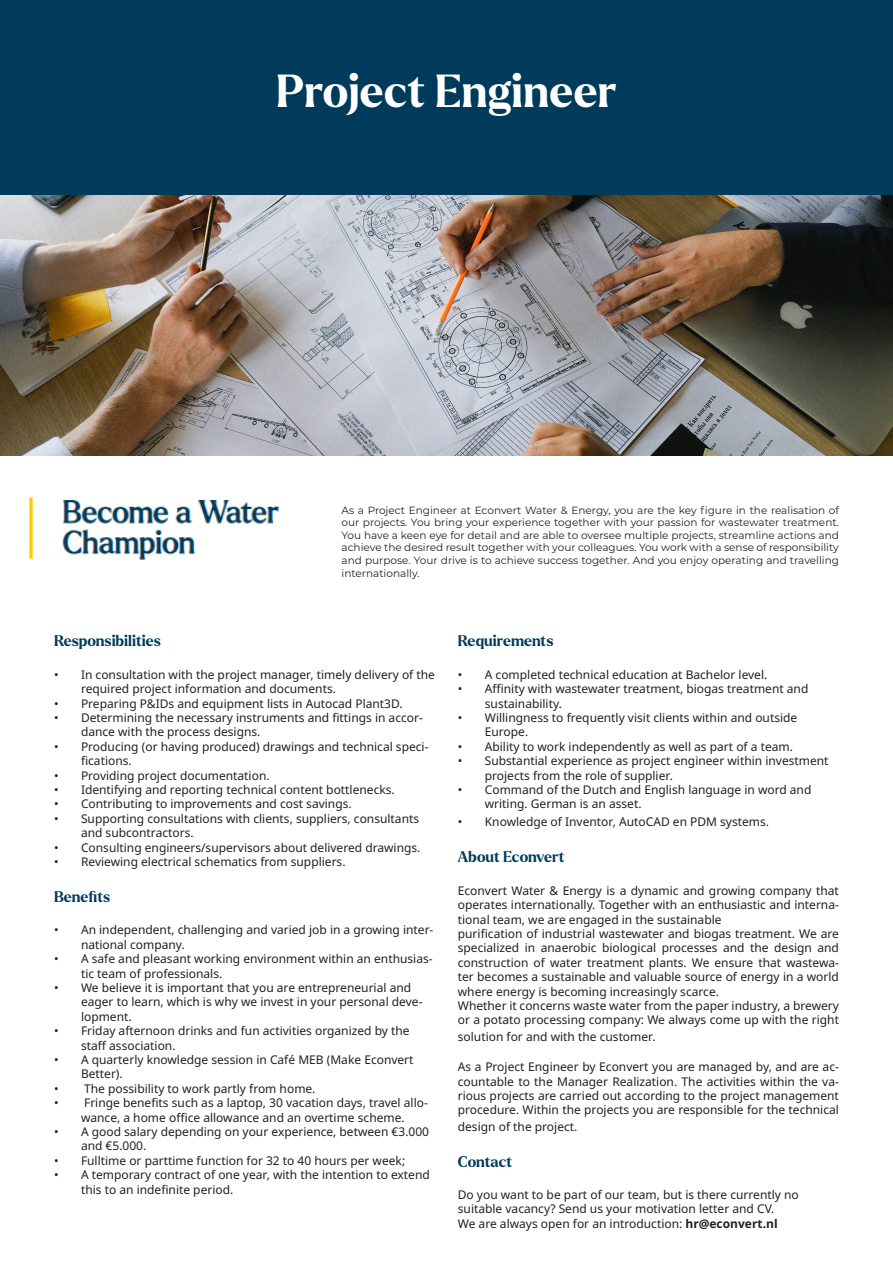
<style>
.page{position:relative;width:893px;height:1263px;background:#fff}
.page>*{position:absolute;margin:0;border:0;box-sizing:border-box;transform-origin:0 0}
.t1{font:700 45px "Larken";color:#fff}
.t2{font:700 15px "Larken";color:#003b5c}
.t3{font:12px/14.4px "Noto Sans";color:#231f20}
.t4{font:10.5px/12.6px "Montserrat";color:#231f20;text-align:justify}
.s1{font-weight:700}
</style>
<div class="page">
<div style="left:0;top:0;width:893px;height:196px;background:#003b5c"></div>
<img style="left:0;top:196px;width:893px;height:259px">
<img style="left:29px;top:497px;width:251px;height:63px">
<p class="t1" style="left:276px;top:62px;width:342px">Project Engineer</p>
<p class="t4" style="left:342px;top:503px;width:499px">As a Project Engineer at Econvert Water &amp; Energy, you are the key figure in the realisation of our projects. You bring your experience together with your passion for wastewater treatment.<br>You have a keen eye for detail and are able to oversee multiple projects, streamline actions and achieve the desired result together with your colleagues. You work with a sense of responsibility and purpose. Your drive is to achieve success together. And you enjoy operating and travelling internationally.</p>
<p class="t2" style="left:54px;top:631px;width:108px">Responsibilities</p>
<p class="t3" style="left:81px;top:667px;width:356px;text-indent:-27px">• In consultation with the project manager, timely delivery of the required project information and documents.</p>
<p class="t3" style="left:54px;top:696px;width:350px">• Preparing P&amp;IDs and equipment lists in Autocad Plant3D.</p>
<p class="t3" style="left:81px;top:711px;width:343px;text-indent:-27px">• Determining the necessary instruments and fittings in accor&shy;dance with the process designs.</p>
<p class="t3" style="left:81px;top:739px;width:349px;text-indent:-27px">• Producing (or having produced) drawings and technical speci&shy;fications.</p>
<p class="t3" style="left:54px;top:768px;width:217px">• Providing project documentation.</p>
<p class="t3" style="left:54px;top:783px;width:342px">• Identifying and reporting technical content bottlenecks.</p>
<p class="t3" style="left:54px;top:797px;width:299px">• Contributing to improvements and cost savings.</p>
<p class="t3" style="left:81px;top:811px;width:340px;text-indent:-27px">• Supporting consultations with clients, suppliers, consultants and subcontractors.</p>
<p class="t3" style="left:54px;top:840px;width:368px">• Consulting engineers/supervisors about delivered drawings.</p>
<p class="t3" style="left:54px;top:855px;width:293px">• Reviewing electrical schematics from suppliers.</p>
<p class="t2" style="left:54px;top:887px;width:58px">Benefits</p>
<p class="t3" style="left:81px;top:923px;width:354px;text-indent:-27px">• An independent, challenging and varied job in a growing inter&shy;national company.</p>
<p class="t3" style="left:81px;top:952px;width:353px;text-indent:-27px">• A safe and pleasant working environment within an enthusias&shy;tic team of professionals.</p>
<p class="t3" style="left:81px;top:981px;width:343px;text-indent:-27px">• We believe it is important that you are entrepreneurial and eager to learn, which is why we invest in your personal deve&shy;lopment.</p>
<p class="t3" style="left:81px;top:1024px;width:330px;text-indent:-27px">• Friday afternoon drinks and fun activities organized by the staff association.</p>
<p class="t3" style="left:81px;top:1053px;width:334px;text-indent:-27px">• A quarterly knowledge session in Café MEB (Make Econvert<br>Better).</p>
<p class="t3" style="left:54px;top:1081px;width:263px">• The possibility to work partly from home.</p>
<p class="t3" style="left:54px;top:1096px;width:375px;text-align:center">• Fringe benefits such as a laptop, 30 vacation days, travel allo&shy;wance, a home office allowance and an overtime scheme.</p>
<p class="t3" style="left:81px;top:1125px;width:350px;text-indent:-27px">• A good salary depending on your experience, between €3.000 and €5.000.</p>
<p class="t3" style="left:54px;top:1153px;width:353px">• Fulltime or parttime function for 32 to 40 hours per week;</p>
<p class="t3" style="left:81px;top:1168px;width:350px;text-indent:-27px">• A temporary contract of one year, with the intention to extend this to an indefinite period.</p>
<p class="t2" style="left:458px;top:631px;width:97px">Requirements</p>
<p class="t3" style="left:458px;top:667px;width:311px">• A completed technical education at Bachelor level.</p>
<p class="t3" style="left:485px;top:682px;width:325px;text-indent:-27px">• Affinity with wastewater treatment, biogas treatment and sustainability.</p>
<p class="t3" style="left:485px;top:711px;width:314px;text-indent:-27px">• Willingness to frequently visit clients within and outside<br>Europe.</p>
<p class="t3" style="left:458px;top:739px;width:337px">• Ability to work independently as well as part of a team.</p>
<p class="t3" style="left:485px;top:754px;width:345px;text-indent:-27px">• Substantial experience as project engineer within investment projects from the role of supplier.</p>
<p class="t3" style="left:485px;top:783px;width:328px;text-indent:-27px">• Command of the Dutch and English language in word and writing. German is an asset.</p>
<p class="t3" style="left:458px;top:815px;width:313px">• Knowledge of Inventor, AutoCAD en PDM systems.</p>
<p class="t2" style="left:458px;top:847px;width:108px">About Econvert</p>
<p class="t3" style="left:458px;top:883px;width:383px;text-align:justify">Econvert Water &amp; Energy is a dynamic and growing company that operates internationally. Together with an enthusiastic and interna&shy;tional team, we are engaged in the sustainable</p>
<p class="t3" style="left:458px;top:927px;width:383px;text-align:justify">purification of industrial wastewater and biogas treatment. We are specialized in anaerobic biological processes and the design and construction of water treatment plants. We ensure that wastewa&shy;ter becomes a sustainable and valuable source of energy in a world where energy is becoming increasingly scarce.</p>
<p class="t3" style="left:458px;top:999px;width:383px">Whether it concerns waste water from the paper industry, a brewery or a potato processing company: We always come up with the right</p>
<p class="t3" style="left:458px;top:1029px;width:199px">solution for and with the customer.</p>
<p class="t3" style="left:458px;top:1060px;width:383px;text-align:justify">As a Project Engineer by Econvert you are managed by, and are ac&shy;countable to the Manager Realization. The activities within the va&shy;rious projects are carried out according to the project management procedure. Within the projects you are responsible for the technical</p>
<p class="t3" style="left:458px;top:1119px;width:121px">design of the project.</p>
<p class="t2" style="left:458px;top:1151px;width:56px">Contact</p>
<p class="t3" style="left:458px;top:1188px;width:342px">Do you want to be part of our team, but is there currently no</p>
<p class="t3" style="left:458px;top:1202px;width:318px">suitable vacancy? Send us your motivation letter and CV.</p>
<p class="t3" style="left:458px;top:1216px;width:321px">We are always open for an introduction: <span class="s1">hr@econvert.nl</span></p>
</div>
